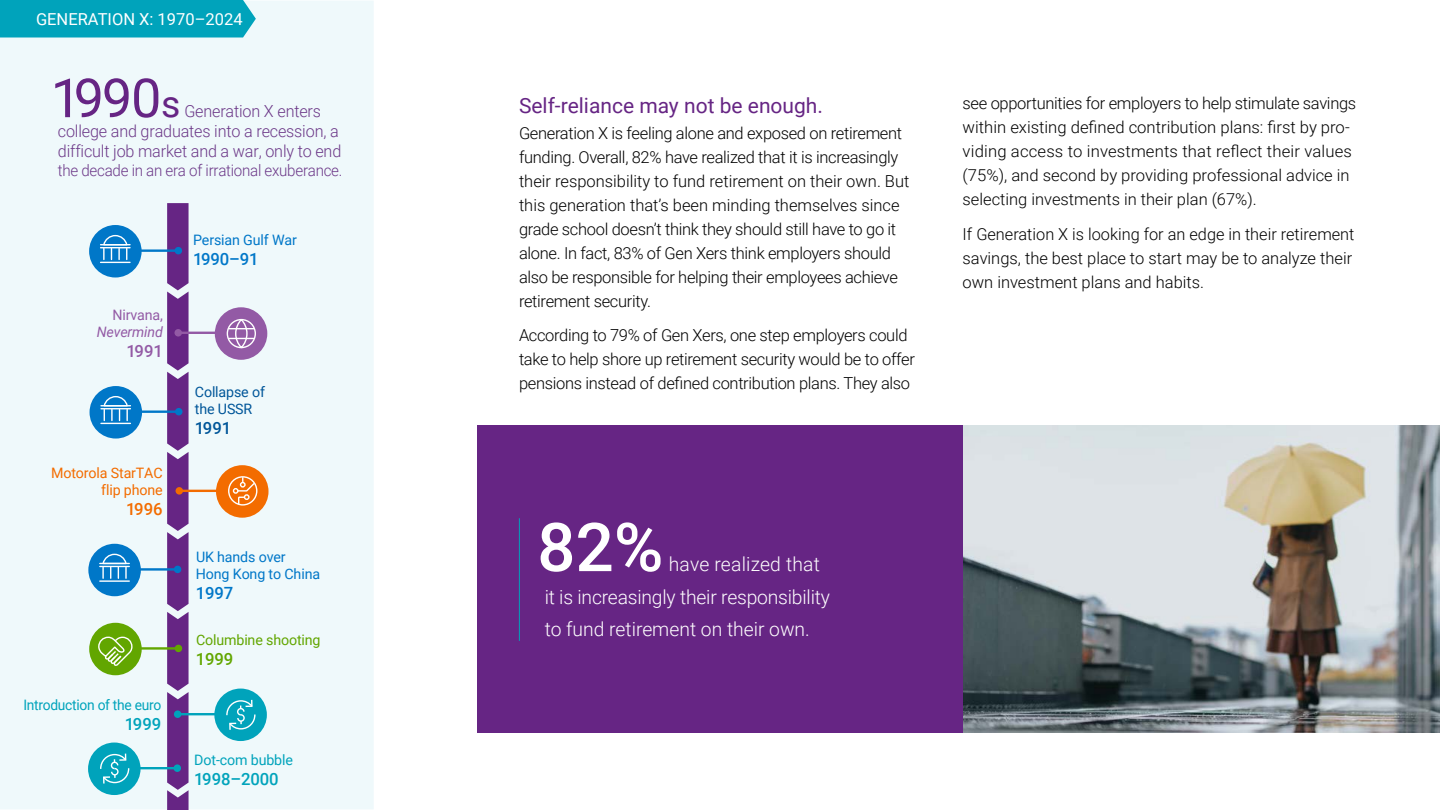
<style>
.page{position:relative;width:1440px;height:810px;background:#fff}
.page>*{position:absolute;margin:0;border:0;box-sizing:border-box;transform-origin:0 0}
.t1{font:500 67.5px "Roboto";color:#fff}
.t2{font:54px "Roboto";color:#662584}
.t3{font:21px "Roboto";color:#662584}
.t4{font:300 19.5px/32.4px "Roboto";letter-spacing:-.01em;color:#fff}
.t5{font:500 16.88px "Roboto";letter-spacing:-.01em;color:#00a3bb}
.t6{font:500 16.88px "Roboto";letter-spacing:-.01em;color:#0077c8}
.t7{font:500 16.88px "Roboto";color:#f36c00}
.t8{font:500 16.88px "Roboto";color:#005699}
.t9{font:500 16.88px "Roboto";color:#935aa5}
.t10{font:500 16.88px "Roboto";color:#62a600}
.t11{font:300 16.65px/19.8px "Roboto";letter-spacing:-.01em;color:#6c3888}
.t12{font:300 16.5px/24px "Roboto";letter-spacing:-.02em;color:#000}
.t13{font:300 16.5px/24px "Roboto";color:#000}
.t14{font:16.5px "Roboto";color:#fff}
.t15{font:300 16.35px/24px "Roboto";color:#000}
.t16{font:300 15.9px "Roboto";letter-spacing:-.015em;color:#6c3888;scale:.95 1}
.t17{font:14.4px/17.1px "Roboto";letter-spacing:-.01em;color:#0077c8}
.t18{font:14.4px/17.1px "Roboto";letter-spacing:-.01em;color:#f36c00;text-align:right}
.t19{font:14.4px "Roboto";letter-spacing:-.02em;color:#00a3bb;scale:.96 1}
.t20{font:14.4px/17.1px "Roboto";letter-spacing:-.01em;color:#005699}
.t21{font:14.4px "Roboto";letter-spacing:-.01em;color:#62a600}
.t22{font:14.4px "Roboto";letter-spacing:-.02em;color:#00a3bb}
.t23{font:italic 14.4px "Roboto";letter-spacing:-.01em;color:#935aa5}
.t24{font:14.4px "Roboto";letter-spacing:-.01em;color:#935aa5}
.s1{font-size:37.5px}
.s2{font-size:16.5px}
</style>
<div class="page">
<div style="left:477px;top:425px;width:488px;height:308px;background:#662584"></div>
<hr style="left:519px;top:518px;width:1px;height:123px;background:#00a3bb">
<div style="left:0;top:1px;width:374px;height:808px;background:#eff9fb"></div>
<svg style="left:167px;top:203px;width:22px;height:607px;background:#763f92"></svg>
<hr style="left:179px;top:332px;width:57px;height:2px;background:#935aa5">
<div style="left:174px;top:329px;width:8px;height:8px;background:#935aa5;border-radius:50%"></div>
<div style="left:0;top:0;width:256px;height:38px;background:#00a3bb"></div>
<div style="left:215px;top:307px;width:52px;height:53px;background:#935aa5;border-radius:50%"></div>
<div style="left:227px;top:319px;width:29px;height:29px;border:1px solid #fff;border-radius:50%"></div>
<div style="left:235px;top:319px;width:13px;height:29px;border:1px solid #fff;border-radius:50%"></div>
<svg style="left:229px;top:328px;width:25px;height:1px"></svg>
<svg style="left:229px;top:338px;width:25px;height:1px"></svg>
<div style="left:89px;top:623px;width:53px;height:52px;background:#62a600;border-radius:50%"></div>
<hr style="left:120px;top:647px;width:57px;height:3px;background:#62a600">
<div style="left:175px;top:645px;width:7px;height:7px;background:#62a600;border-radius:50%"></div>
<svg style="left:98px;top:636px;width:35px;height:30px"></svg>
<div style="left:88px;top:743px;width:53px;height:52px;background:#00a3bb;border-radius:50%"></div>
<hr style="left:119px;top:767px;width:59px;height:2px;background:#00a3bb">
<div style="left:174px;top:764px;width:7px;height:8px;background:#00a3bb;border-radius:50%"></div>
<svg style="left:100px;top:753px;width:30px;height:31px"></svg>
<div style="left:214px;top:689px;width:53px;height:52px;background:#00a3bb;border-radius:50%"></div>
<hr style="left:177px;top:713px;width:59px;height:2px;background:#00a3bb">
<div style="left:174px;top:710px;width:7px;height:8px;background:#00a3bb;border-radius:50%"></div>
<svg style="left:226px;top:699px;width:30px;height:31px"></svg>
<div style="left:89px;top:225px;width:53px;height:53px;background:#0077c8;border-radius:50%"></div>
<hr style="left:120px;top:249px;width:59px;height:3px;background:#0077c8">
<div style="left:175px;top:247px;width:7px;height:7px;background:#0077c8;border-radius:50%"></div>
<svg style="left:101px;top:234px;width:29px;height:29px"></svg>
<div style="left:88px;top:544px;width:53px;height:52px;background:#0077c8;border-radius:50%"></div>
<hr style="left:119px;top:568px;width:59px;height:3px;background:#0077c8">
<div style="left:174px;top:566px;width:7px;height:7px;background:#0077c8;border-radius:50%"></div>
<svg style="left:100px;top:553px;width:29px;height:25px"></svg>
<hr style="left:100px;top:580px;width:29px;height:2px;background:#fff">
<div style="left:90px;top:386px;width:52px;height:53px;background:#0077c8;border-radius:50%"></div>
<hr style="left:121px;top:411px;width:58px;height:2px;background:#0077c8">
<div style="left:175px;top:408px;width:8px;height:7px;background:#0077c8;border-radius:50%"></div>
<svg style="left:101px;top:396px;width:29px;height:28px"></svg>
<div style="left:216px;top:465px;width:53px;height:53px;background:#f36c00;border-radius:50%"></div>
<hr style="left:180px;top:490px;width:57px;height:2px;background:#f36c00">
<div style="left:176px;top:487px;width:7px;height:8px;background:#f36c00;border-radius:50%"></div>
<div style="left:228px;top:476px;width:29px;height:30px;border:1px solid #fff;border-radius:50%"></div>
<svg style="left:233px;top:477px;width:23px;height:29px"></svg>
<img style="left:964px;top:425px;width:476px;height:308px">
<p class="t14" style="left:36px;top:8px;width:208px">GENERATION X: 1970–2024</p>
<h2 class="t2" style="left:51px;top:60px;width:131px">1990<span class="s1">s</span></h2>
<p class="t11" style="left:58px;top:101px;width:285px;text-indent:126px">Generation X enters college and graduates into a recession, a difficult job market and a war, only to end</p>
<p class="t16" style="left:58px;top:159px;width:301px">the decade in an era of irrational exuberance.</p>
<p class="t24" style="left:112px;top:305px;width:52px">Nirvana,</p>
<p class="t23" style="left:97px;top:322px;width:68px">Nevermind</p>
<p class="t9" style="left:127px;top:339px;width:38px">1991</p>
<p class="t18" style="left:51px;top:464px;width:113px">Motorola StarTAC flip phone</p>
<p class="t7" style="left:126px;top:497px;width:38px">1996</p>
<p class="t19" style="left:23px;top:694px;width:145px">Introduction of the euro</p>
<p class="t5" style="left:125px;top:712px;width:38px">1999</p>
<p class="t17" style="left:193px;top:230px;width:105px">Persian Gulf War</p>
<p class="t6" style="left:193px;top:247px;width:67px">1990–91</p>
<p class="t20" style="left:195px;top:383px;width:72px">Collapse of the USSR</p>
<p class="t8" style="left:195px;top:416px;width:38px">1991</p>
<p class="t17" style="left:196px;top:547px;width:126px">UK hands over<br>Hong Kong to China</p>
<p class="t6" style="left:196px;top:581px;width:39px">1997</p>
<p class="t21" style="left:196px;top:630px;width:126px">Columbine shooting</p>
<p class="t10" style="left:196px;top:647px;width:39px">1999</p>
<p class="t22" style="left:194px;top:750px;width:100px">Dot-com bubble</p>
<p class="t5" style="left:194px;top:767px;width:86px">1998–2000</p>
<p class="t3" style="left:519px;top:90px;width:306px">Self-reliance may not be enough.</p>
<p class="t12" style="left:519px;top:120px;width:392px">Generation X is feeling alone and exposed on retirement funding. Overall, 82% have realized that it is increasingly their responsibility to fund retirement on their own. But this generation that’s been minding themselves since grade school doesn’t think they should still have to go it alone. In fact, 83% of Gen Xers think employers should also be responsible for helping their employees achieve retirement security.</p>
<p class="t12" style="left:519px;top:323px;width:397px">According to 79% of Gen Xers, one step employers could take to help shore up retirement security would be to offer pensions instead of defined contribution plans. They also</p>
<p class="t12" style="left:963px;top:91px;width:395px">see opportunities for employers to help stimulate savings within existing defined contribution plans: first by pro-</p>
<p class="t15" style="left:963px;top:139px;width:391px"><span class="s2">viding</span> access to investments that reflect their values (75%), and second by providing professional advice in selecting investments in their plan (67%).</p>
<p class="t13" style="left:963px;top:221px;width:393px">If Generation X is looking for an edge in their retirement savings, the best place to start may be to analyze their own investment plans and habits.</p>
<h1 class="t1" style="left:537px;top:500px;width:128px">82%</h1>
<p class="t4" style="left:545px;top:547px;width:287px;text-indent:124px">have realized that it is increasingly their responsibility to fund retirement on their own.</p>
</div>
